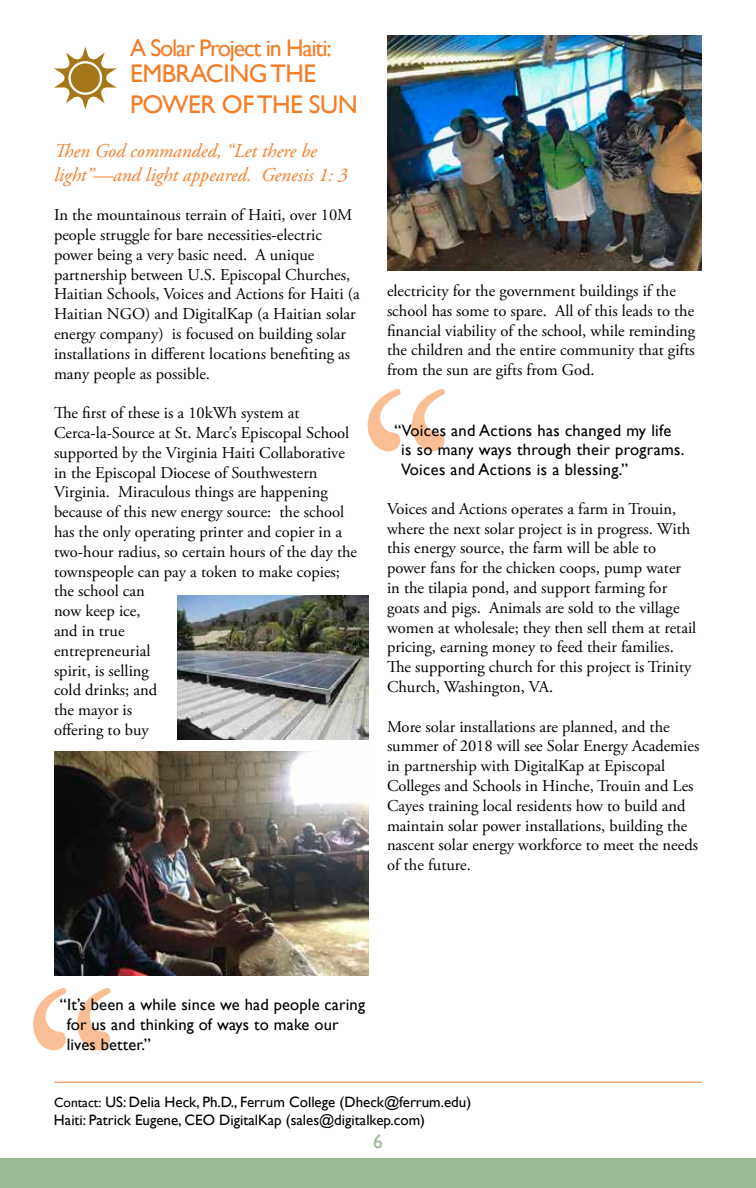
<style>
.page{position:relative;width:756px;height:1188px;background:#fff}
.page>*{position:absolute;margin:0;border:0;box-sizing:border-box;transform-origin:0 0}
.t1{font:25.5px/30.6px "Gill Sans";letter-spacing:-.02em;color:#f47e28}
.t2{font:24px "Gill Sans";letter-spacing:-.05em;color:#f47e28}
.t3{font:italic 19.5px/24px "Adobe Garamond Pro";color:#f47e28}
.t4{font:19.5px "Gill Sans";color:#9ab893}
.t5{font:16.5px/19.8px "Adobe Garamond Pro";color:#000}
.t6{font:16.5px/19.8px "Gill Sans";letter-spacing:.01em;color:#000}
.t7{font:15px/18px "Gill Sans";color:#000}
.s1{font-size:13.5px}
</style>
<div class="page">
<div style="left:0;top:1158px;width:756px;height:30px;background:#9ab893"></div>
<svg style="left:54px;top:47px;width:63px;height:62px"></svg>
<img style="left:177px;top:595px;width:192px;height:144px">
<img style="left:387px;top:35px;width:315px;height:236px">
<svg style="left:33px;top:988px;width:78px;height:62px"></svg>
<svg style="left:368px;top:389px;width:77px;height:62px"></svg>
<img style="left:54px;top:752px;width:315px;height:223px">
<hr style="left:54px;top:1082px;width:648px;height:1px;background:#f47e28">
<h2 class="t2" style="left:130px;top:34px;width:203px">A Solar Project in Haiti:</h2>
<h1 class="t1" style="left:130px;top:59px;width:229px">EMBRACING THE<br>POWER OF THE SUN</h1>
<p class="t3" style="left:54px;top:139px;width:295px">Then God commanded, “Let there be light”—and light appeared. Genesis 1: 3</p>
<p class="t5" style="left:54px;top:206px;width:307px">In the mountainous terrain of Haiti, over 10M people struggle for bare necessities-electric power being a very basic need. A unique partnership between U.S. Episcopal Churches, Haitian Schools, Voices and Actions for Haiti (a Haitian NGO) and DigitalKap (a Haitian solar energy company) is focused on building solar installations in different locations benefiting as many people as possible.</p>
<p class="t5" style="left:54px;top:404px;width:305px">The first of these is a 10kWh system at<br>Cerca-la-Source at St. Marc’s Episcopal School supported by the Virginia Haiti Collaborative in the Episcopal Diocese of Southwestern<br>Virginia. Miraculous things are happening because of this new energy source: the school has the only operating printer and copier in a two-hour radius, so certain hours of the day the townspeople can pay a token to make copies; the school can<br>now keep ice,<br>and in true<br>entrepreneurial<br>spirit, is selling<br>cold drinks; and<br>the mayor is<br>offering to buy</p>
<p class="t5" style="left:387px;top:281px;width:310px">electricity for the government buildings if the school has some to spare. All of this leads to the financial viability of the school, while reminding the children and the entire community that gifts from the sun are gifts from God.</p>
<p class="t6" style="left:401px;top:420px;width:285px;text-indent:-7px">“Voices and Actions has changed my life is so many ways through their programs.<br>Voices and Actions is a blessing.”</p>
<p class="t5" style="left:387px;top:499px;width:311px">Voices and Actions operates a farm in Trouin, where the next solar project is in progress. With this energy source, the farm will be able to power fans for the chicken coops, pump water in the tilapia pond, and support farming for goats and pigs. Animals are sold to the village women at wholesale; they then sell them at retail pricing, earning money to feed their families.<br>The supporting church for this project is Trinity Church, Washington, VA.</p>
<p class="t5" style="left:387px;top:717px;width:314px">More solar installations are planned, and the summer of 2018 will see Solar Energy Academies in partnership with DigitalKap at Episcopal Colleges and Schools in Hinche, Trouin and Les Cayes training local residents how to build and maintain solar power installations, building the nascent solar energy workforce to meet the needs of the future.</p>
<p class="t6" style="left:67px;top:995px;width:300px;text-indent:-7px">“It’s been a while since we had people caring for us and thinking of ways to make our lives better.”</p>
<p class="t7" style="left:54px;top:1093px;width:419px"><span class="s1">Contact:</span> US: Delia Heck, Ph.D., Ferrum College (Dheck@ferrum.edu)<br>Haiti: Patrick Eugene, CEO DigitalKap (sales@digitalkep.com)</p>
<p class="t4" style="left:373px;top:1130px;width:11px">6</p>
</div>
